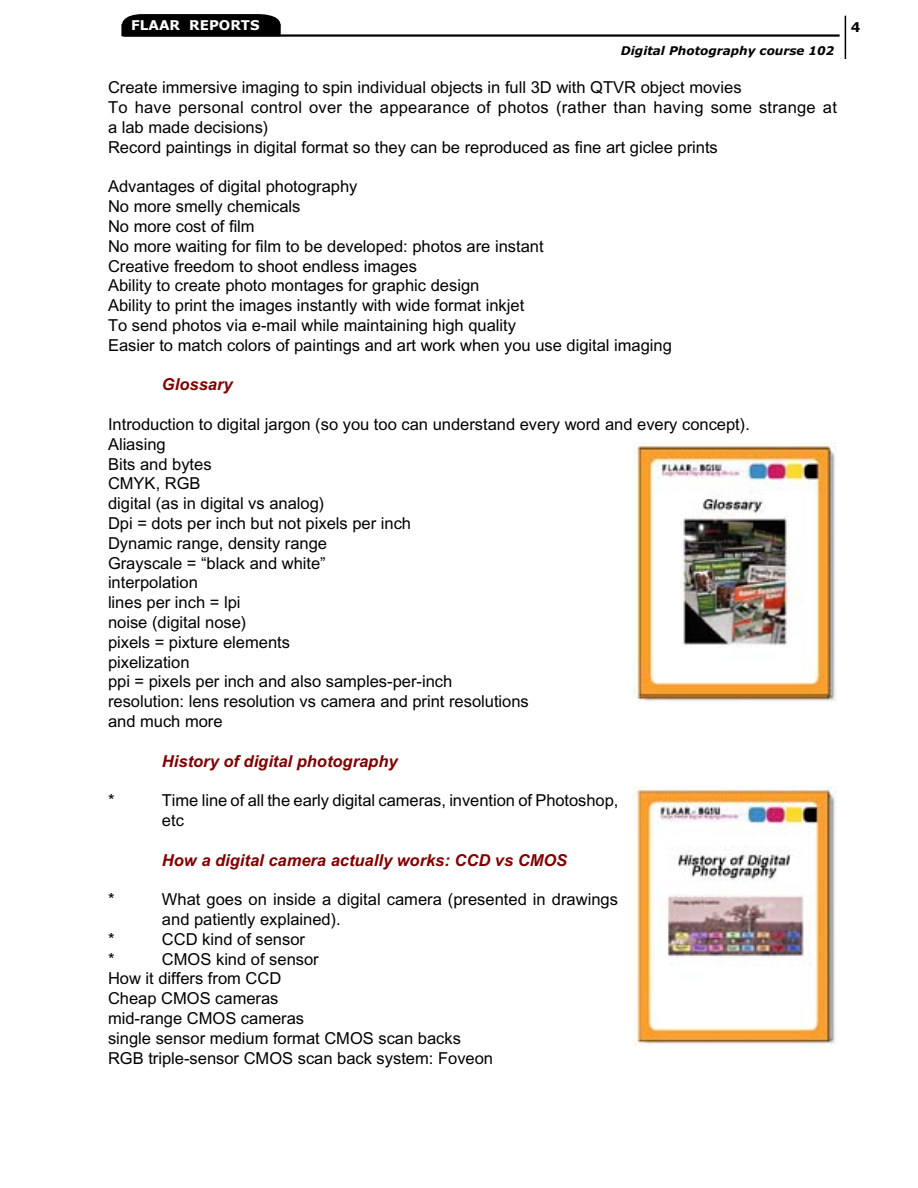
<style>
.page{position:relative;width:918px;height:1188px;background:#fff}
.page>*{position:absolute;margin:0;border:0;box-sizing:border-box;transform-origin:0 0}
.t1{font:16.5px/19.8px "Arial";color:#000}
.t2{font:italic 700 16.5px "Arial";color:#800000}
.t3{font:700 13.5px "Verdana";color:#fff}
.t4{font:700 13.5px "Verdana";color:#000}
.t5{font:italic 700 12px "Verdana";color:#000}
</style>
<div class="page">
<hr style="left:124px;top:34px;width:716px;height:3px;background:#000">
<hr style="left:845px;top:16px;width:1px;height:43px;background:#000">
<svg style="left:122px;top:14px;width:159px;height:10px;background:#111"></svg>
<div style="left:122px;top:25px;width:158px;height:11px;background:#000"></div>
<div style="left:121px;top:24px;width:160px;height:12px;border:2px solid #000"></div>
<img style="left:633px;top:442px;width:204px;height:260px">
<img style="left:633px;top:786px;width:203px;height:260px">
<p class="t3" style="left:131px;top:19px;width:130px">FLAAR REPORTS</p>
<p class="t5" style="left:621px;top:46px;width:215px">Digital Photography course 102</p>
<p class="t1" style="left:108px;top:80px;width:730px">Create immersive imaging to spin individual objects in full 3D with QTVR object movies<br>To have personal control over the appearance of photos (rather than having some strange at a lab made decisions)<br>Record paintings in digital format so they can be reproduced as fine art giclee prints</p>
<p class="t1" style="left:108px;top:179px;width:565px">Advantages of digital photography<br>No more smelly chemicals<br>No more cost of film<br>No more waiting for film to be developed: photos are instant<br>Creative freedom to shoot endless images<br>Ability to create photo montages for graphic design<br>Ability to print the images instantly with wide format inkjet<br>To send photos via e-mail while maintaining high quality<br>Easier to match colors of paintings and art work when you use digital imaging</p>
<p class="t2" style="left:162px;top:379px;width:72px">Glossary</p>
<p class="t1" style="left:108px;top:416px;width:643px">Introduction to digital jargon (so you too can understand every word and every concept).<br>Aliasing<br>Bits and bytes<br>CMYK, RGB<br>digital (as in digital vs analog)<br>Dpi = dots per inch but not pixels per inch<br>Dynamic range, density range<br>Grayscale = “black and white”<br>interpolation<br>lines per inch = lpi<br>noise (digital nose)<br>pixels = pixture elements<br>pixelization<br>ppi = pixels per inch and also samples-per-inch<br>resolution: lens resolution vs camera and print resolutions<br>and much more</p>
<p class="t2" style="left:162px;top:755px;width:237px">History of digital photography</p>
<p class="t1" style="left:108px;top:792px;width:8px">*</p>
<p class="t1" style="left:162px;top:792px;width:458px">Time line of all the early digital cameras, invention of Photoshop, etc</p>
<p class="t2" style="left:162px;top:854px;width:407px">How a digital camera actually works: CCD vs CMOS</p>
<p class="t1" style="left:108px;top:891px;width:8px">*</p>
<p class="t1" style="left:162px;top:891px;width:457px">What goes on inside a digital camera (presented in drawings and patiently explained).</p>
<p class="t1" style="left:108px;top:931px;width:8px">*</p>
<p class="t1" style="left:162px;top:931px;width:145px">CCD kind of sensor</p>
<p class="t1" style="left:108px;top:951px;width:8px">*</p>
<p class="t1" style="left:108px;top:951px;width:387px;text-indent:54px">CMOS kind of sensor<br>How it differs from CCD<br>Cheap CMOS cameras<br>mid-range CMOS cameras<br>single sensor medium format CMOS scan backs<br>RGB triple-sensor CMOS scan back system: Foveon</p>
<p class="t4" style="left:851px;top:22px;width:11px">4</p>
</div>
